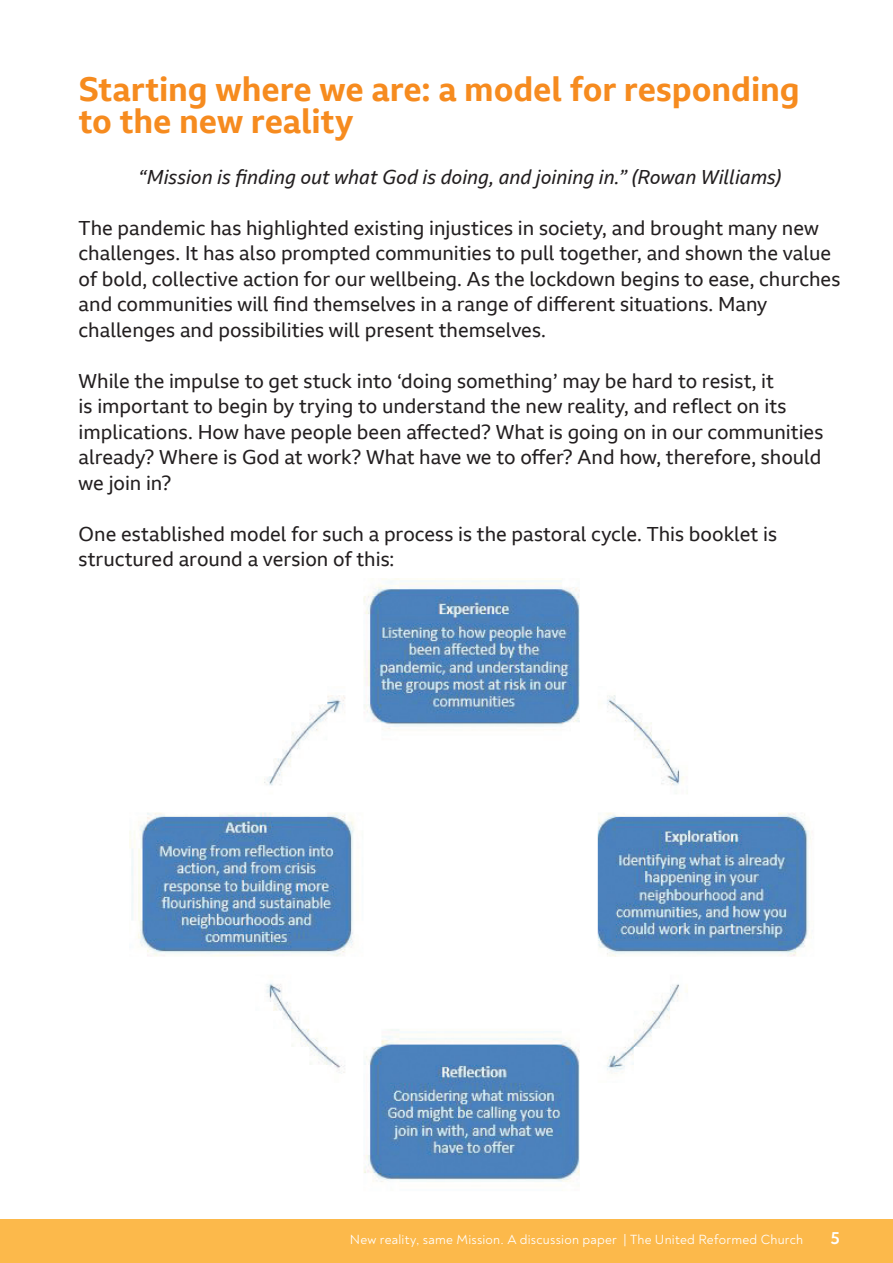
<style>
.page{position:relative;width:893px;height:1263px;background:#fff}
.page>*{position:absolute;margin:0;border:0;box-sizing:border-box;transform-origin:0 0}
.t1{font:700 33px/31.5px "BBC Reith Sans";letter-spacing:-.005em;color:#f68b1f}
.t2{font:19.5px/25.5px "BBC Reith Sans";color:#231f20}
.t3{font:italic 19.5px "BBC Reith Sans";color:#231f20}
.t4{font:700 18px "Noah";color:#fff}
.t5{font:13.5px "Noah";letter-spacing:.02em;color:#fff}
</style>
<div class="page">
<div style="left:0;top:1219px;width:893px;height:44px;background:#fcb94b"></div>
<img style="left:130px;top:579px;width:682px;height:603px">
<h1 class="t1" style="left:79px;top:74px;width:723px">Starting where we are: a model for responding to the new reality</h1>
<p class="t3" style="left:138px;top:165px;width:645px">“Mission is finding out what God is doing, and joining in.” (Rowan Williams)</p>
<p class="t2" style="left:79px;top:215px;width:763px">The pandemic has highlighted existing injustices in society, and brought many new challenges. It has also prompted communities to pull together, and shown the value of bold, collective action for our wellbeing. As the lockdown begins to ease, churches and communities will find themselves in a range of different situations. Many challenges and possibilities will present themselves.</p>
<p class="t2" style="left:79px;top:368px;width:746px">While the impulse to get stuck into ‘doing something’ may be hard to resist, it<br>is important to begin by trying to understand the new reality, and reflect on its implications. How have people been affected? What is going on in our communities already? Where is God at work? What have we to offer? And how, therefore, should we join in?</p>
<p class="t2" style="left:79px;top:521px;width:700px">One established model for such a process is the pastoral cycle. This booklet is structured around a version of this:</p>
<p class="t5" style="left:350px;top:1231px;width:455px">New reality, same Mission. A discussion paper | The United Reformed Church</p>
<p class="t4" style="left:831px;top:1226px;width:10px">5</p>
</div>
